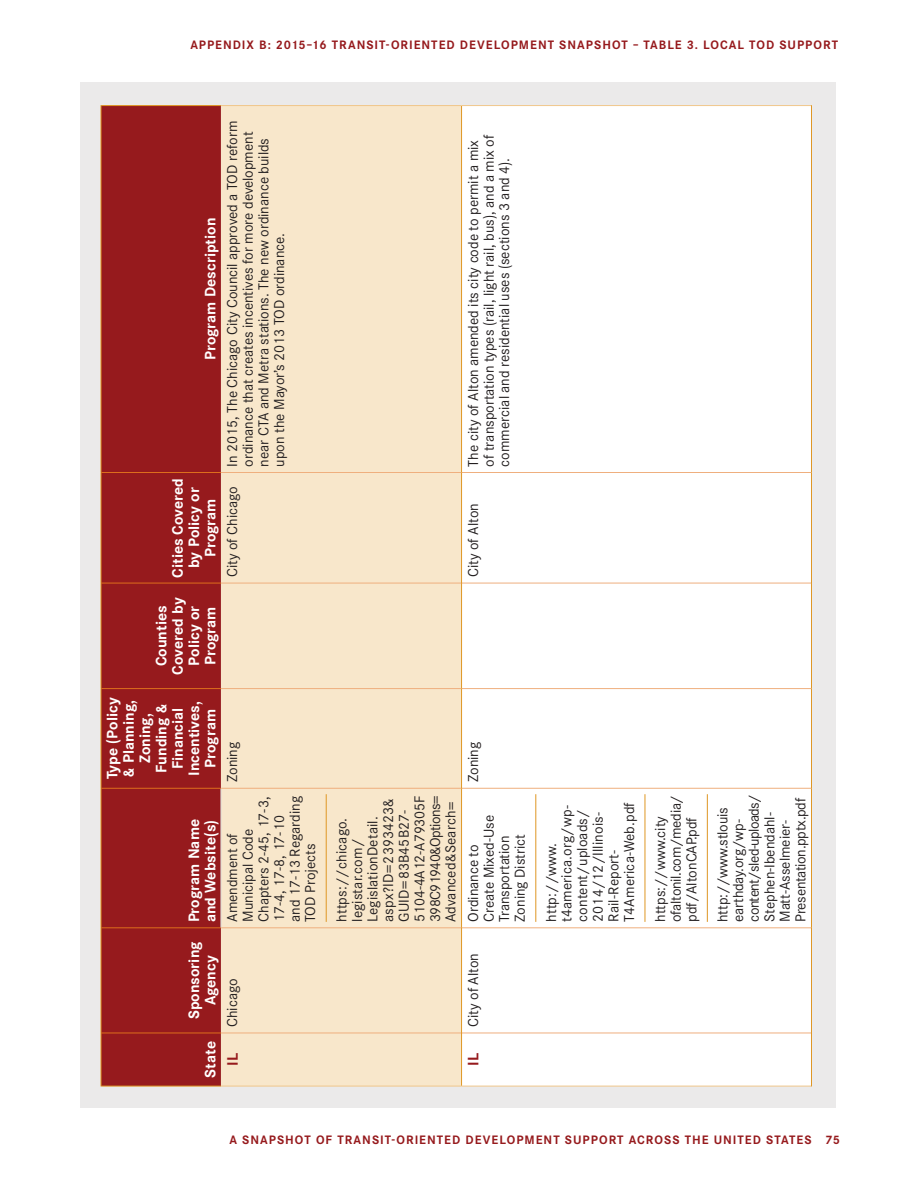
<style>
.page{position:relative;width:918px;height:1188px;background:#fff}
.page>*{position:absolute;margin:0;border:0;box-sizing:border-box;transform-origin:0 0}
.TableColHead{font:700 14.85px/16.4px "Corporate S";color:#fff;text-align:center}
.TableRowHead{font:700 14.85px "Corporate S";color:#961a1d}
.TableText{font:14.1px/15.6px "Corporate S";color:#231f20}
.TableText-2{font:14.1px/15.6px "Corporate S";letter-spacing:-.02em;color:#231f20}
.t1{font:700 12px "Corporate S";letter-spacing:.085em;color:#961a1d}
</style>
<div class="page">
<div style="left:81px;top:82px;width:755px;height:1025px;background:#ebeaea"></div>
<div style="left:102px;top:106px;width:119px;height:980px;background:#961a1d"></div>
<div style="left:221px;top:106px;width:241px;height:980px;background:#f8e7cb"></div>
<div style="left:462px;top:106px;width:349px;height:980px;background:#fff"></div>
<hr style="left:221px;top:788px;width:1px;height:140px;background:#d9d7d5">
<hr style="left:101px;top:1033px;width:120px;height:1px;background:#dd6e1c">
<hr style="left:101px;top:928px;width:120px;height:1px;background:#dd6e1c">
<hr style="left:101px;top:788px;width:120px;height:1px;background:#dd6e1c">
<hr style="left:101px;top:688px;width:120px;height:1px;background:#dd6e1c">
<hr style="left:101px;top:583px;width:120px;height:1px;background:#dd6e1c">
<hr style="left:101px;top:472px;width:120px;height:1px;background:#dd6e1c">
<hr style="left:221px;top:1033px;width:240px;height:1px;background:#efaf7e">
<hr style="left:221px;top:928px;width:240px;height:1px;background:#efaf7e">
<hr style="left:221px;top:788px;width:240px;height:1px;background:#efaf7e">
<hr style="left:221px;top:688px;width:240px;height:1px;background:#efaf7e">
<hr style="left:221px;top:583px;width:240px;height:1px;background:#efaf7e">
<hr style="left:221px;top:472px;width:240px;height:1px;background:#efaf7e">
<hr style="left:462px;top:1033px;width:349px;height:1px;background:#efaf7e">
<hr style="left:462px;top:928px;width:349px;height:1px;background:#efaf7e">
<hr style="left:462px;top:788px;width:349px;height:1px;background:#efaf7e">
<hr style="left:462px;top:688px;width:349px;height:1px;background:#efaf7e">
<hr style="left:462px;top:583px;width:349px;height:1px;background:#efaf7e">
<hr style="left:462px;top:472px;width:349px;height:1px;background:#efaf7e">
<hr style="left:101px;top:1033px;width:1px;height:53px;background:#df9724">
<hr style="left:101px;top:1086px;width:120px;height:1px;background:#df9724">
<hr style="left:101px;top:928px;width:1px;height:105px;background:#df9724">
<hr style="left:101px;top:788px;width:1px;height:140px;background:#df9724">
<hr style="left:101px;top:689px;width:1px;height:99px;background:#df9724">
<hr style="left:101px;top:583px;width:1px;height:106px;background:#df9724">
<hr style="left:101px;top:473px;width:1px;height:110px;background:#df9724">
<hr style="left:101px;top:105px;width:1px;height:367px;background:#df9724">
<hr style="left:101px;top:105px;width:120px;height:1px;background:#df9724">
<hr style="left:221px;top:1086px;width:241px;height:1px;background:#f0c78b">
<hr style="left:221px;top:105px;width:241px;height:1px;background:#f0c78b">
<hr style="left:462px;top:1086px;width:349px;height:1px;background:#f0c78b">
<hr style="left:462px;top:105px;width:349px;height:1px;background:#f0c78b">
<hr style="left:461px;top:1033px;width:1px;height:53px;background:#df9724">
<hr style="left:461px;top:928px;width:1px;height:105px;background:#df9724">
<hr style="left:461px;top:788px;width:1px;height:140px;background:#df9724">
<hr style="left:461px;top:689px;width:1px;height:99px;background:#df9724">
<hr style="left:461px;top:583px;width:1px;height:106px;background:#df9724">
<hr style="left:461px;top:473px;width:1px;height:110px;background:#df9724">
<hr style="left:461px;top:106px;width:1px;height:366px;background:#df9724">
<hr style="left:811px;top:1033px;width:1px;height:53px;background:#df9724">
<hr style="left:811px;top:928px;width:1px;height:105px;background:#df9724">
<hr style="left:811px;top:788px;width:1px;height:140px;background:#df9724">
<hr style="left:811px;top:689px;width:1px;height:99px;background:#df9724">
<hr style="left:811px;top:583px;width:1px;height:106px;background:#df9724">
<hr style="left:811px;top:473px;width:1px;height:110px;background:#df9724">
<hr style="left:811px;top:105px;width:1px;height:367px;background:#df9724">
<hr style="left:326px;top:794px;width:1px;height:128px;background:#df9724">
<hr style="left:536px;top:794px;width:1px;height:128px;background:#df9724">
<hr style="left:645px;top:794px;width:1px;height:128px;background:#df9724">
<hr style="left:707px;top:794px;width:1px;height:128px;background:#df9724">
<p class="t1" style="left:190px;top:38px;width:649px">APPENDIX B: 2015–16 TRANSIT-ORIENTED DEVELOPMENT SNAPSHOT – TABLE 3. LOCAL TOD SUPPORT</p>
<p class="TableColHead" style="left:202px;top:360px;width:144px;rotate:-90deg">Program Description</p>
<p class="TableColHead" style="left:170px;top:578px;width:101px;rotate:-90deg">Cities Covered by Policy or<br>Program</p>
<p class="TableColHead" style="left:153px;top:675px;width:79px;rotate:-90deg">Counties<br>Covered by<br>Policy or<br>Program</p>
<p class="TableText" style="left:225px;top:467px;width:347px;rotate:-90deg">In 2015, The Chicago City Council approved a TOD reform ordinance that creates incentives for more development near CTA and Metra stations. The new ordinance builds upon the Mayor’s 2013 TOD ordinance.</p>
<p class="TableText" style="left:225px;top:577px;width:93px;rotate:-90deg">City of Chicago</p>
<p class="TableColHead" style="left:104px;top:779px;width:83px;rotate:-90deg">Type (Policy &amp; Planning,<br>Zoning,<br>Funding &amp;<br>Financial<br>Incentives,<br>Program</p>
<p class="TableColHead" style="left:186px;top:922px;width:105px;rotate:-90deg">Program Name</p>
<p class="TableColHead" style="left:202px;top:922px;width:104px;rotate:-90deg">and Website(s)</p>
<p class="TableColHead" style="left:186px;top:1019px;width:79px;rotate:-90deg">Sponsoring<br>Agency</p>
<p class="TableColHead" style="left:202px;top:1078px;width:38px;rotate:-90deg">State</p>
<p class="TableText" style="left:225px;top:782px;width:42px;rotate:-90deg">Zoning</p>
<p class="TableText" style="left:225px;top:922px;width:127px;rotate:-90deg">Amendment of<br>Municipal Code<br>Chapters 2-45, 17-3,<br>17-4, 17-8, 17-10 and 17-13 Regarding<br>TOD Projects</p>
<p class="TableText" style="left:334px;top:922px;width:129px;rotate:-90deg">https://chicago. legistar.com/<br>LegislationDetail. aspx?ID=2393423&amp;<br>GUID=83B45B27-<br>5104-4A12-A79305F<br>398C91940&amp;Options=<br>Advanced&amp;Search=</p>
<p class="TableText" style="left:225px;top:1027px;width:50px;rotate:-90deg">Chicago</p>
<p class="TableRowHead" style="left:224px;top:1066px;width:14px;rotate:-90deg">IL</p>
<p class="TableText" style="left:465px;top:467px;width:333px;rotate:-90deg">The city of Alton amended its city code to permit a mix of transportation types (rail, light rail, bus), and a mix of commercial and residential uses (sections 3 and 4).</p>
<p class="TableText" style="left:465px;top:577px;width:75px;rotate:-90deg">City of Alton</p>
<p class="TableText" style="left:465px;top:782px;width:42px;rotate:-90deg">Zoning</p>
<p class="TableText" style="left:465px;top:922px;width:109px;rotate:-90deg">Ordinance to<br>Create Mixed-Use<br>Transportation<br>Zoning District</p>
<p class="TableText" style="left:465px;top:1027px;width:75px;rotate:-90deg">City of Alton</p>
<p class="TableRowHead" style="left:464px;top:1066px;width:14px;rotate:-90deg">IL</p>
<p class="TableText" style="left:543px;top:922px;width:121px;rotate:-90deg">http://www. t4america.org/wp&shy;content/uploads/<br>2014/12/Illinois-<br>Rail-Report-<br>T4America-Web.pdf</p>
<p class="TableText-2" style="left:668px;top:922px;width:128px;rotate:-90deg">ofaltonil.com/media/ pdf/AltonCAP.pdf</p>
<p class="TableText" style="left:653px;top:922px;width:107px;rotate:-90deg">https://www.city</p>
<p class="TableText" style="left:731px;top:922px;width:129px;rotate:-90deg">earthday.org/wp&shy;content/sled-uploads/<br>Stephen-Ibendahl-<br>Matt-Asselmeier-<br>Presentation.pptx.pdf</p>
<p class="TableText" style="left:715px;top:922px;width:116px;rotate:-90deg">http://www.stlouis</p>
<p class="t1" style="left:229px;top:1133px;width:612px">A SNAPSHOT OF TRANSIT-ORIENTED DEVELOPMENT SUPPORT ACROSS THE UNITED STATES 75</p>
</div>
